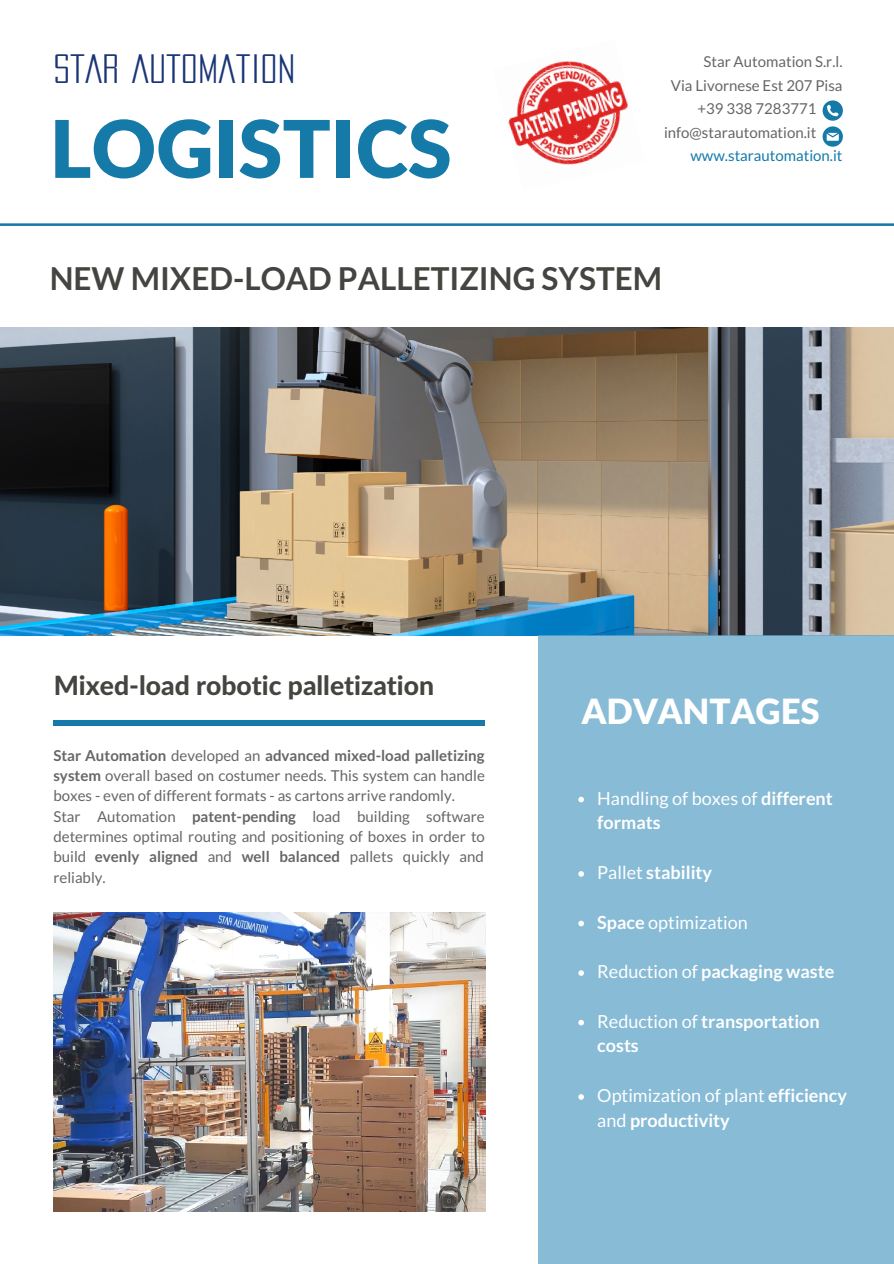
<style>
.page{position:relative;width:894px;height:1264px;background:#fff}
.page>*{position:absolute;margin:0;border:0;box-sizing:border-box;transform-origin:0 0}
.t1{font:900 79.5px "Lato Latin";color:#157aa8}
.t2{font:36px "Pacifica Condensed";letter-spacing:.03em;color:#1a3676}
.t3{font:900 34.8px "Lato Latin";color:#fff}
.t4{font:700 31.5px "Lato";color:#444440}
.t5{font:800 26.55px "Lato Latin";color:#444440}
.t6{font:18px/24.8px "Lato";color:#fff}
.t7{font:700 18px/24.8px "Lato";color:#fff}
.t8{font:15px/20.2px "Lato";color:#666;text-align:justify}
.t9{font:15px "Lato";color:#157aa8}
.s1{font-weight:700}
.s2{font-weight:400}
</style>
<div class="page">
<svg style="left:0;top:223px;width:893px;height:3px;background:#378db4"></svg>
<img style="left:0;top:328px;width:893px;height:307px">
<svg style="left:822px;top:100px;width:20px;height:47px"></svg>
<img style="left:508px;top:61px;width:121px;height:104px">
<div style="left:54px;top:720px;width:431px;height:6px;background:#157aa8"></div>
<img style="left:54px;top:912px;width:431px;height:299px">
<div style="left:538px;top:635px;width:355px;height:628px;background:#87bbd6"></div>
<svg style="left:578px;top:796px;width:6px;height:6px"></svg>
<svg style="left:578px;top:871px;width:6px;height:5px"></svg>
<svg style="left:578px;top:920px;width:6px;height:6px"></svg>
<svg style="left:578px;top:970px;width:6px;height:5px"></svg>
<svg style="left:578px;top:1019px;width:6px;height:6px"></svg>
<svg style="left:578px;top:1094px;width:6px;height:5px"></svg>
<p class="t2" style="left:54px;top:48px;width:242px">STAR AUTOMATION</p>
<p class="t1" style="left:50px;top:114px;width:403px">LOGISTICS</p>
<p class="t8" style="left:703px;top:51px;width:140px">Star Automation S.r.l.</p>
<p class="t8" style="left:670px;top:75px;width:173px">Via Livornese Est 207 Pisa</p>
<p class="t8" style="left:697px;top:98px;width:120px">+39 338 7283771</p>
<p class="t8" style="left:663px;top:122px;width:154px">info@starautomation.it</p>
<p class="t9" style="left:690px;top:147px;width:154px">www.starautomation.it</p>
<p class="t4" style="left:50px;top:259px;width:614px">NEW MIXED-LOAD PALLETIZING SYSTEM</p>
<p class="t5" style="left:54px;top:674px;width:382px">Mixed-load robotic palletization</p>
<p class="t8" style="left:53px;top:745px;width:433px"><span class="s1">Star Automation</span> developed an <span class="s1">advanced mixed-load palletizing system</span> overall based on costumer needs. This system can handle boxes - even of different formats - as cartons arrive randomly.</p>
<p class="t8" style="left:53px;top:805px;width:433px">Star Automation <span class="s1">patent-pending</span> load building software determines optimal routing and positioning of boxes in order to build <span class="s1">evenly aligned</span> and <span class="s1">well balanced</span> pallets quickly and reliably.</p>
<p class="t3" style="left:581px;top:695px;width:239px">ADVANTAGES</p>
<p class="t6" style="left:597px;top:785px;width:237px">Handling of boxes of <span class="s1">different formats</span></p>
<p class="t7" style="left:597px;top:859px;width:116px"><span class="s2">Pallet</span> stability</p>
<p class="t6" style="left:597px;top:909px;width:152px"><span class="s1">Space</span> optimization</p>
<p class="t7" style="left:597px;top:958px;width:238px"><span class="s2">Reduction of</span> packaging waste</p>
<p class="t7" style="left:597px;top:1008px;width:224px"><span class="s2">Reduction of</span> transportation costs</p>
<p class="t6" style="left:597px;top:1082px;width:251px">Optimization of plant <span class="s1">efficiency </span>and <span class="s1">productivity</span></p>
</div>
